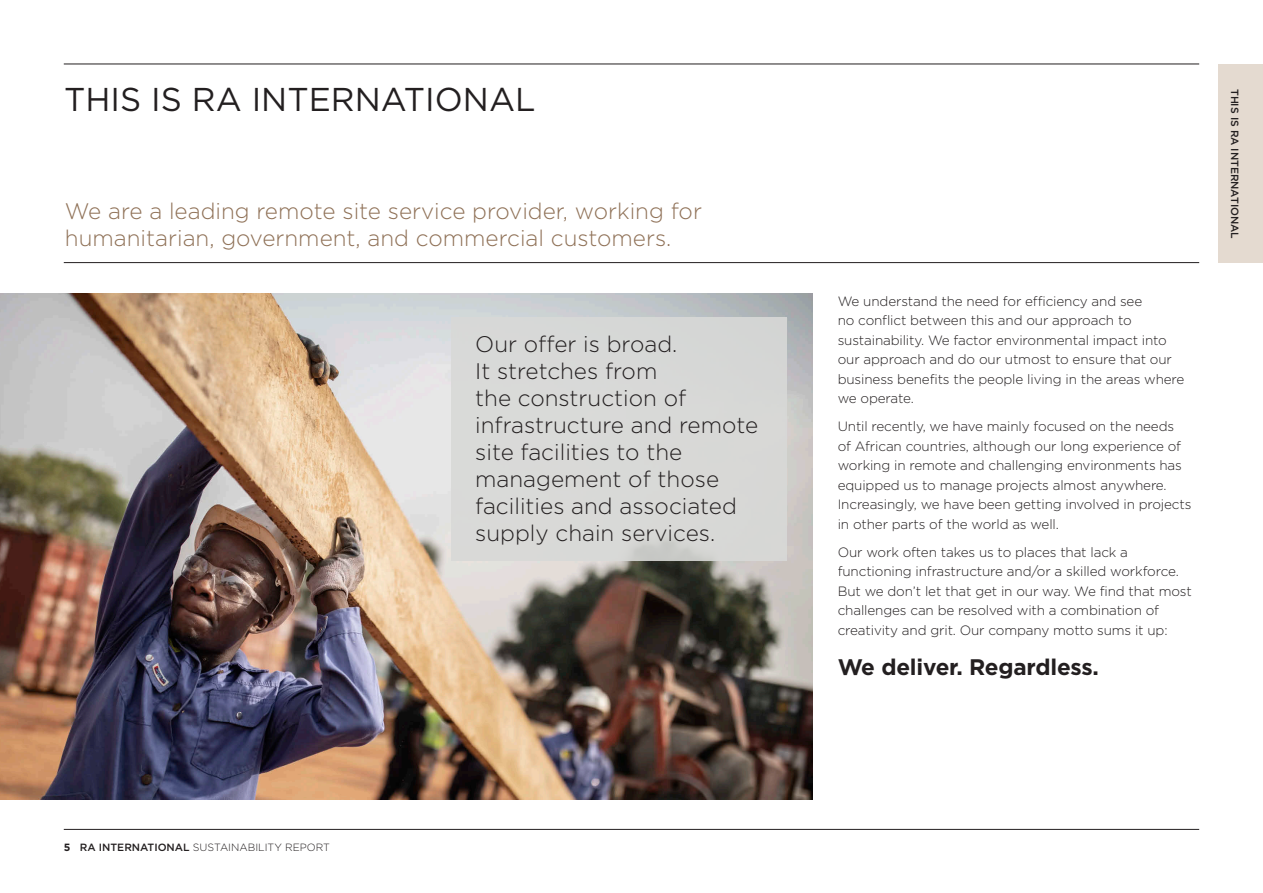
<style>
.page{position:relative;width:1263px;height:893px;background:#fff}
.page>*{position:absolute;margin:0;border:0;box-sizing:border-box;transform-origin:0 0}
.t1{font:33px "Gotham";color:#231f20}
.Subhead_3{font:300 22.5px/27px "Gotham";color:#231f20}
.Intro{font:300 22.5px/27px "Gotham";color:#8f7157}
.Body_Space{font:700 22.5px "Gotham";letter-spacing:-.01em;color:#231f20}
.Body_Space-2{font:300 13.5px/19.5px "Gotham";letter-spacing:-.01em;color:#231f20}
.t2{font:300 10.5px "Gotham";color:#231f20}
.t3{font:500 10.5px "Gotham";letter-spacing:-.005em;color:#231f20}
.s1{font-weight:700}
.s2{font-weight:500}
</style>
<div class="page">
<hr style="left:64px;top:64px;width:1135px;height:1px;background:#231f20">
<hr style="left:64px;top:262px;width:1135px;height:1px;background:#231f20">
<hr style="left:64px;top:829px;width:1135px;height:1px;background:#231f20">
<div style="left:1218px;top:65px;width:45px;height:198px;background:#e4dad0"></div>
<img style="left:0;top:293px;width:812px;height:506px">
<div style="left:451px;top:317px;width:336px;height:243px;background:#d8d9d7"></div>
<p class="t1" style="left:64px;top:79px;width:473px">THIS IS RA INTERNATIONAL</p>
<p class="Intro" style="left:65px;top:197px;width:639px">We are a leading remote site service provider, working for humanitarian, government, and commercial customers.</p>
<p class="t2" style="left:64px;top:842px;width:268px"><span class="s1">5</span> <span class="s2">RA INTERNATIONAL</span> SUSTAINABILITY REPORT</p>
<p class="Subhead_3" style="left:475px;top:330px;width:285px">Our offer is broad.<br>It stretches from<br>the construction of infrastructure and remote site facilities to the management of those facilities and associated supply chain services.</p>
<p class="Body_Space-2" style="left:838px;top:291px;width:348px">We understand the need for efficiency and see<br>no conflict between this and our approach to sustainability. We factor environmental impact into our approach and do our utmost to ensure that our business benefits the people living in the areas where we operate.</p>
<p class="Body_Space-2" style="left:838px;top:416px;width:355px">Until recently, we have mainly focused on the needs<br>of African countries, although our long experience of working in remote and challenging environments has equipped us to manage projects almost anywhere.<br>Increasingly, we have been getting involved in projects in other parts of the world as well.</p>
<p class="Body_Space-2" style="left:838px;top:542px;width:356px">Our work often takes us to places that lack a functioning infrastructure and/or a skilled workforce.<br>But we don’t let that get in our way. We find that most challenges can be resolved with a combination of creativity and grit. Our company motto sums it up:</p>
<p class="Body_Space" style="left:838px;top:652px;width:263px">We deliver. Regardless.</p>
<p class="t3" style="left:1242px;top:89px;width:151px;rotate:90deg">THIS IS RA INTERNATIONAL</p>
</div>
